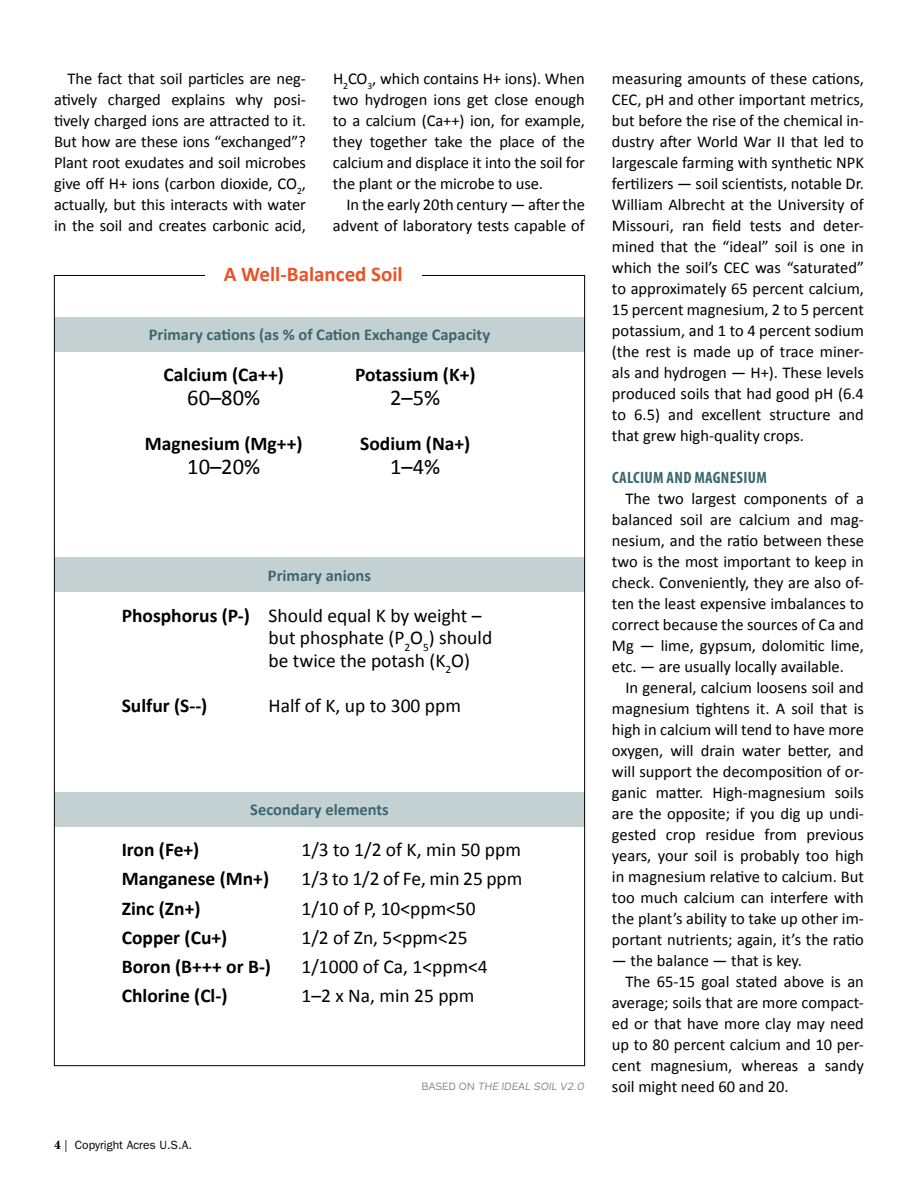
<style>
.page{position:relative;width:918px;height:1188px;background:#fff}
.page>*{position:absolute;margin:0;border:0;box-sizing:border-box;transform-origin:0 0}
.t1{font:22.5px "Calibri";color:#000}
.t2{font:700 21px "Calibri";color:#eb5125}
.t3{font:19.5px/22.5px "Calibri";color:#000}
.t4{font:700 19.5px "Calibri";color:#000}
.t5{font:16.5px/21px "Calibri";color:#000;text-align:justify}
.t6{font:700 16.5px "Calibri";color:#3b676e}
.t7{font:700 condensed 16.5px "Myriad Pro";letter-spacing:.02em;color:#3b676e}
.t8{font:12px "ITC Franklin Gothic Std";color:#000}
.t9{font:10.5px "Rutan Trial";color:#808284}
.s1{font-weight:700}
.s2{font-family:"Century Std";font-weight:700}
</style>
<div class="page">
<div style="left:54px;top:317px;width:531px;height:35px;background:#c4d1d3"></div>
<div style="left:54px;top:557px;width:531px;height:35px;background:#c4d1d3"></div>
<div style="left:54px;top:792px;width:531px;height:34px;background:#c4d1d3"></div>
<p class="t5" style="left:54px;top:68px;width:254px;text-indent:13px">The fact that soil par琀椀cles are neg&shy;a琀椀vely charged explains why posi-琀椀vely charged ions are a琀琀racted to it.<br>But how are these ions “exchanged”?<br>Plant root exudates and soil microbes give o昀昀 H+ ions (carbon dioxide, CO<sub>2</sub>, actually, but this interacts with water in the soil and creates carbonic acid,</p>
<p class="t5" style="left:333px;top:68px;width:253px">H<sub>2</sub>CO<sub>3</sub>, which contains H+ ions). When two hydrogen ions get close enough to a calcium (Ca++) ion, for example, they together take the place of the calcium and displace it into the soil for the plant or the microbe to use.</p>
<p class="t5" style="left:333px;top:194px;width:253px;text-align:right">In the early 20th century — a昀琀er the advent of laboratory tests capable of</p>
<p class="t2" style="left:224px;top:261px;width:180px">A Well-Balanced Soil</p>
<p class="t6" style="left:149px;top:324px;width:343px">Primary ca琀椀ons (as % of Ca琀椀on Exchange Capacity</p>
<p class="t4" style="left:164px;top:362px;width:122px">Calcium (Ca++)</p>
<h1 class="t1" style="left:187px;top:383px;width:74px">60–80%</h1>
<p class="t4" style="left:145px;top:431px;width:159px">Magnesium (Mg++)</p>
<h1 class="t1" style="left:187px;top:452px;width:74px">10–20%</h1>
<p class="t4" style="left:355px;top:362px;width:122px">Potassium (K+)</p>
<h1 class="t1" style="left:390px;top:383px;width:52px">2–5%</h1>
<p class="t4" style="left:360px;top:431px;width:112px">Sodium (Na+)</p>
<h1 class="t1" style="left:390px;top:452px;width:52px">1–4%</h1>
<p class="t6" style="left:268px;top:565px;width:105px">Primary anions</p>
<p class="t3" style="left:269px;top:604px;width:225px;text-indent:-147px"><span class="s1">Phosphorus (P-)</span> Should equal K by weight – but phosphate (P<sub>2</sub>O<sub>5</sub>) should be twice the potash (K<sub>2</sub>O)</p>
<p class="t4" style="left:122px;top:693px;width:87px">Sulfur (S--)</p>
<p class="t3" style="left:269px;top:694px;width:194px">Half of K, up to 300 ppm</p>
<p class="t6" style="left:250px;top:799px;width:140px">Secondary elements</p>
<p class="t4" style="left:122px;top:837px;width:79px">Iron (Fe+)</p>
<p class="t3" style="left:302px;top:838px;width:221px">1/3 to 1/2 of K, min 50 ppm</p>
<p class="t4" style="left:122px;top:866px;width:149px">Manganese (Mn+)</p>
<p class="t3" style="left:302px;top:868px;width:222px">1/3 to 1/2 of Fe, min 25 ppm</p>
<p class="t4" style="left:122px;top:896px;width:80px">Zinc (Zn+)</p>
<p class="t3" style="left:302px;top:897px;width:176px">1/10 of P, 10&lt;ppm&lt;50</p>
<p class="t4" style="left:122px;top:925px;width:107px">Copper (Cu+)</p>
<p class="t3" style="left:302px;top:926px;width:168px">1/2 of Zn, 5&lt;ppm&lt;25</p>
<p class="t4" style="left:122px;top:954px;width:151px">Boron (B+++ or B-)</p>
<p class="t3" style="left:302px;top:955px;width:188px">1/1000 of Ca, 1&lt;ppm&lt;4</p>
<p class="t4" style="left:122px;top:983px;width:107px">Chlorine (Cl-)</p>
<p class="t3" style="left:302px;top:985px;width:174px">1–2 x Na, min 25 ppm</p>
<p class="t5" style="left:612px;top:68px;width:254px">measuring amounts of these ca琀椀ons, CEC, pH and other important metrics, but before the rise of the chemical in&shy;dustry a昀琀er World War II that led to largescale farming with synthe琀椀c NPK fer琀椀lizers — soil scien琀椀sts, notable Dr.<br>William Albrecht at the University of Missouri, ran 昀椀eld tests and deter&shy;mined that the “ideal” soil is one in which the soil’s CEC was “saturated” to approximately 65 percent calcium, 15 percent magnesium, 2 to 5 percent potassium, and 1 to 4 percent sodium (the rest is made up of trace miner&shy;als and hydrogen — H+). These levels produced soils that had good pH (6.4 to 6.5) and excellent structure and that grew high-quality crops.</p>
<p class="t7" style="left:612px;top:472px;width:156px">CALCIUM AND MAGNESIUM</p>
<p class="t5" style="left:612px;top:488px;width:254px;text-indent:13px">The two largest components of a balanced soil are calcium and mag&shy;nesium, and the ra琀椀o between these two is the most important to keep in check. Conveniently, they are also of&shy;ten the least expensive imbalances to correct because the sources of Ca and Mg — lime, gypsum, dolomi琀椀c lime, etc. — are usually locally available.</p>
<p class="t5" style="left:612px;top:677px;width:254px;text-indent:13px">In general, calcium loosens soil and magnesium 琀椀ghtens it. A soil that is high in calcium will tend to have more oxygen, will drain water be琀琀er, and will support the decomposi琀椀on of or&shy;ganic ma琀琀er. High-magnesium soils are the opposite; if you dig up undi&shy;gested crop residue from previous years, your soil is probably too high in magnesium rela琀椀ve to calcium. But too much calcium can interfere with the plant’s ability to take up other im&shy;portant nutrients; again, it’s the ra琀椀o</p>
<p class="t5" style="left:612px;top:950px;width:192px">— the balance — that is key.</p>
<p class="t5" style="left:625px;top:971px;width:240px">The 65-15 goal stated above is an</p>
<p class="t5" style="left:612px;top:992px;width:254px">average; soils that are more compact-</p>
<p class="t5" style="left:612px;top:1013px;width:253px">ed or that have more clay may need</p>
<p class="t5" style="left:612px;top:1034px;width:254px">up to 80 percent calcium and 10 per-</p>
<p class="t5" style="left:612px;top:1055px;width:253px">cent magnesium, whereas a sandy</p>
<p class="t8" style="left:54px;top:1140px;width:139px"><span class="s2">4</span> | Copyright Acres U.S.A.</p>
<p class="t9" style="left:421px;top:1083px;width:166px">BASED ON THE IDEAL SOIL V2.0</p>
<p class="t5" style="left:612px;top:1076px;width:178px">soil might need 60 and 20.</p>
</div>
